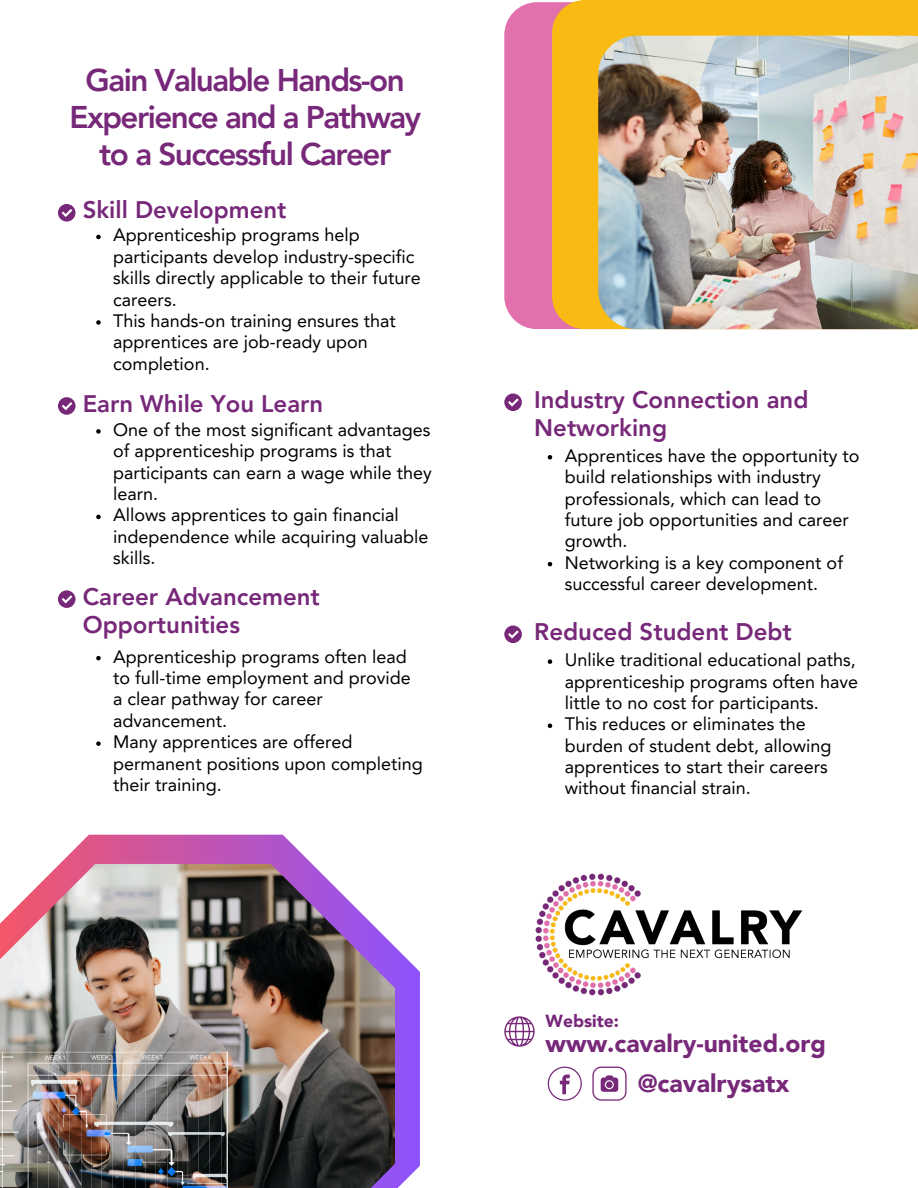
<style>
.page{position:relative;width:918px;height:1188px;background:#fff}
.page>*{position:absolute;margin:0;border:0;box-sizing:border-box;transform-origin:0 0}
.t1{font:800 31.35px/37px "Avenir LT Pro";letter-spacing:-.05em;color:#772879;text-align:center}
.t2{font:900 24.9px "Avenir LT Pro";color:#772879}
.t3{font:900 24.6px "Avenir LT Pro";color:#772879}
.t4{font:800 24px/28.2px "Avenir LT Pro";color:#772879}
.t5{font:18px/21.3px "Avenir LT Pro";color:#000}
.t6{font:900 17.4px "Avenir LT Pro";color:#772879}
</style>
<div class="page">
<div style="left:504px;top:2px;width:294px;height:327px;background:#e170ac;border-radius:33px"></div>
<div style="left:552px;top:0;width:366px;height:329px;background:#f9bb13"></div>
<img style="left:598px;top:36px;width:320px;height:293px">
<div style="left:58px;top:204px;width:18px;height:18px;background:#772879;border-radius:50%"></div>
<svg style="left:62px;top:209px;width:10px;height:8px"></svg>
<svg style="left:58px;top:397px;width:18px;height:18px"></svg>
<svg style="left:62px;top:402px;width:10px;height:8px"></svg>
<svg style="left:504px;top:1016px;width:31px;height:31px"></svg>
<svg style="left:548px;top:1067px;width:34px;height:34px"></svg>
<svg style="left:592px;top:1067px;width:34px;height:34px"></svg>
<img style="left:535px;top:873px;width:268px;height:123px">
<div style="left:58px;top:590px;width:18px;height:18px;background:#772879;border-radius:50%"></div>
<svg style="left:62px;top:595px;width:10px;height:8px"></svg>
<div style="left:504px;top:393px;width:18px;height:18px;background:#772879;border-radius:50%"></div>
<svg style="left:508px;top:398px;width:11px;height:9px"></svg>
<div style="left:504px;top:626px;width:18px;height:17px;background:#772879;border-radius:50%"></div>
<svg style="left:508px;top:630px;width:11px;height:9px"></svg>
<svg style="left:59px;top:835px;width:361px;height:353px"></svg>
<img style="left:0;top:864px;width:395px;height:324px">
<svg style="left:96px;top:429px;width:5px;height:5px"></svg>
<svg style="left:96px;top:515px;width:5px;height:4px"></svg>
<svg style="left:96px;top:235px;width:5px;height:4px"></svg>
<svg style="left:96px;top:320px;width:5px;height:5px"></svg>
<svg style="left:96px;top:656px;width:5px;height:4px"></svg>
<svg style="left:96px;top:741px;width:5px;height:5px"></svg>
<svg style="left:548px;top:455px;width:4px;height:5px"></svg>
<svg style="left:548px;top:562px;width:4px;height:4px"></svg>
<svg style="left:548px;top:659px;width:4px;height:5px"></svg>
<svg style="left:548px;top:724px;width:4px;height:4px"></svg>
<p class="t1" style="left:69px;top:64px;width:353px">Gain Valuable Hands-on<br>Experience and a Pathway to a Successful Career</p>
<h2 class="t4" style="left:83px;top:198px;width:205px">Skill Development</h2>
<p class="t5" style="left:113px;top:226px;width:309px">Apprenticeship programs help participants develop industry-specific skills directly applicable to their future careers.</p>
<p class="t5" style="left:113px;top:312px;width:284px">This hands-on training ensures that apprentices are job-ready upon completion.</p>
<p class="t4" style="left:83px;top:391px;width:242px">Earn While You Learn</p>
<p class="t5" style="left:113px;top:421px;width:320px">One of the most significant advantages of apprenticeship programs is that participants can earn a wage while they learn.</p>
<h2 class="t5" style="left:113px;top:506px;width:317px">Allows apprentices to gain financial independence while acquiring valuable skills.</h2>
<p class="t4" style="left:83px;top:585px;width:239px">Career Advancement<br>Opportunities</p>
<p class="t5" style="left:113px;top:647px;width:299px">Apprenticeship programs often lead to full-time employment and provide a clear pathway for career advancement.</p>
<p class="t5" style="left:113px;top:733px;width:311px">Many apprentices are offered permanent positions upon completing their training.</p>
<p class="t4" style="left:534px;top:388px;width:276px">Industry Connection and<br>Networking</p>
<h2 class="t5" style="left:565px;top:447px;width:296px">Apprentices have the opportunity to build relationships with industry professionals, which can lead to future job opportunities and career growth.</h2>
<p class="t5" style="left:565px;top:553px;width:280px">Networking is a key component of successful career development.</p>
<p class="t4" style="left:534px;top:620px;width:259px">Reduced Student Debt</p>
<p class="t5" style="left:565px;top:651px;width:295px">Unlike traditional educational paths, apprenticeship programs often have little to no cost for participants.</p>
<h2 class="t5" style="left:565px;top:715px;width:268px">This reduces or eliminates the burden of student debt, allowing apprentices to start their careers without financial strain.</h2>
<p class="t6" style="left:546px;top:1014px;width:75px">Website:</p>
<p class="t3" style="left:546px;top:1033px;width:282px">www.cavalry-united.org</p>
<p class="t2" style="left:638px;top:1073px;width:153px">@cavalrysatx</p>
</div>
